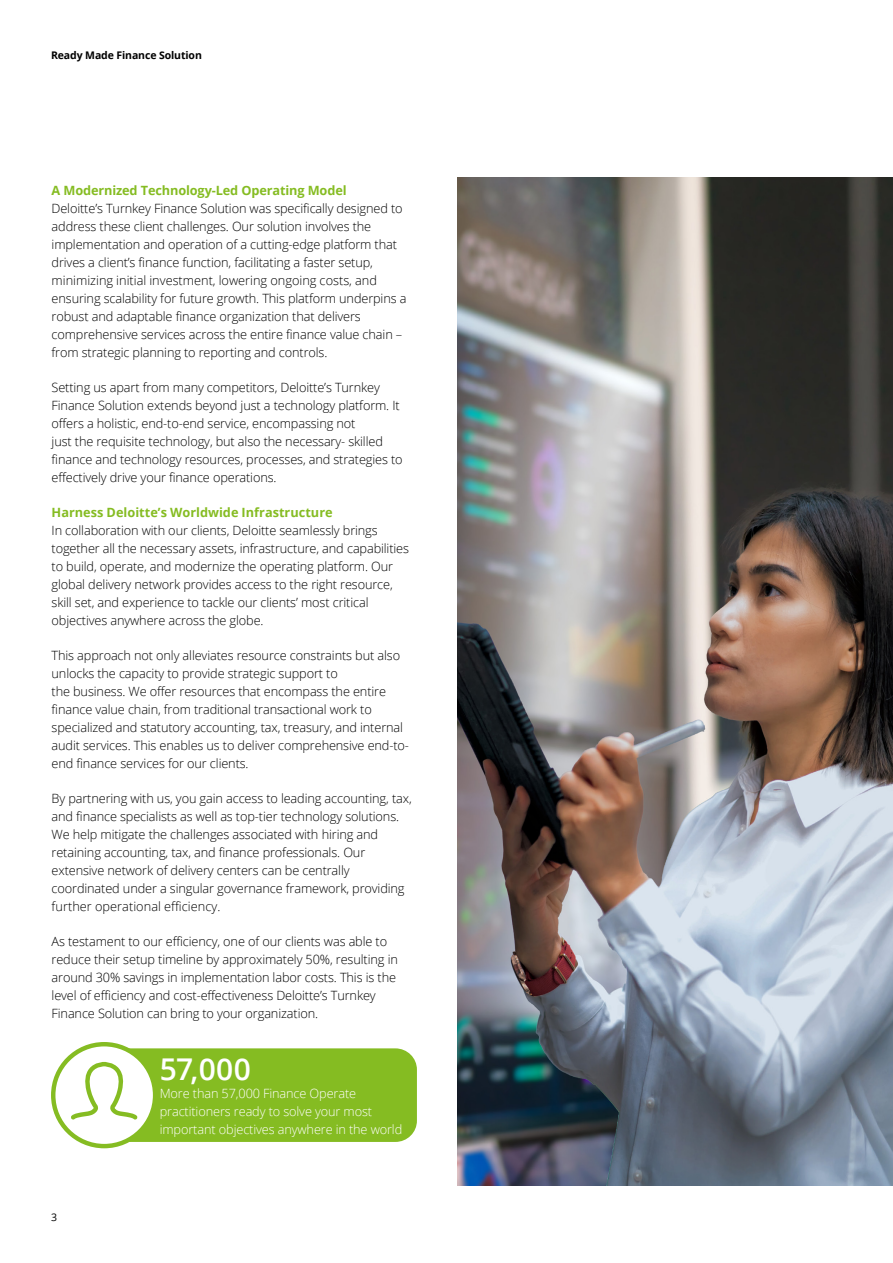
<style>
.page{position:relative;width:893px;height:1263px;background:#fff}
.page>*{position:absolute;margin:0;border:0;box-sizing:border-box;transform-origin:0 0}
.t1{font:600 30px "Open Sans";color:#fff}
.t2{font:300 12.75px/18px "Open Sans";letter-spacing:-.01em;color:#000}
.t3{font:300 12.75px/18px "Open Sans";letter-spacing:-.01em;color:#fff}
.t4{font:700 12.75px "Open Sans";color:#85bc22}
.t5{font:700 12.75px "Open Sans";letter-spacing:-.01em;color:#85bc22}
.t6{font:700 10.5px "Open Sans";letter-spacing:-.01em;color:#000}
.t7{font:10.5px "Open Sans";color:#000}
.s1{font-style:inherit}
</style>
<div class="page">
<img style="left:457px;top:177px;width:436px;height:1008px">
<div style="left:81px;top:1048px;width:336px;height:94px;background:#85bc22;border-radius:21px"></div>
<svg style="left:51px;top:1042px;width:106px;height:106px"></svg>
<p class="t6" style="left:51px;top:48px;width:152px"><span class="s1">Ready</span> Made Finance Solution</p>
<p class="t5" style="left:52px;top:181px;width:297px">A Modernized Technology-Led Operating Model</p>
<p class="t2" style="left:52px;top:199px;width:357px">Deloitte’s Turnkey Finance Solution was specifically designed to address these client challenges. Our solution involves the implementation and operation of a cutting-edge platform that drives a client’s finance function, facilitating a faster setup, minimizing initial investment, lowering ongoing costs, and ensuring scalability for future growth. This platform underpins a robust and adaptable finance organization that delivers comprehensive services across the entire finance value chain – from strategic planning to reporting and controls.</p>
<p class="t2" style="left:52px;top:378px;width:353px">Setting us apart from many competitors, Deloitte’s Turnkey Finance Solution extends beyond just a technology platform. It offers a holistic, end-to-end service, encompassing not<br>just the requisite technology, but also the necessary- skilled finance and technology resources, processes, and strategies to effectively drive your finance operations.</p>
<p class="t4" style="left:52px;top:503px;width:283px">Harness Deloitte’s Worldwide Infrastructure</p>
<p class="t2" style="left:52px;top:521px;width:359px">In collaboration with our clients, Deloitte seamlessly brings together all the necessary assets, infrastructure, and capabilities to build, operate, and modernize the operating platform. Our global delivery network provides access to the right resource, skill set, and experience to tackle our clients’ most critical objectives anywhere across the globe.</p>
<p class="t2" style="left:52px;top:646px;width:359px">This approach not only alleviates resource constraints but also unlocks the capacity to provide strategic support to<br>the business. We offer resources that encompass the entire finance value chain, from traditional transactional work to specialized and statutory accounting, tax, treasury, and internal audit services. This enables us to deliver comprehensive end-to&shy;end finance services for our clients.</p>
<p class="t2" style="left:52px;top:789px;width:362px">By partnering with us, you gain access to leading accounting, tax, and finance specialists as well as top-tier technology solutions.<br>We help mitigate the challenges associated with hiring and retaining accounting, tax, and finance professionals. Our extensive network of delivery centers can be centrally coordinated under a singular governance framework, providing further operational efficiency.</p>
<p class="t2" style="left:52px;top:932px;width:348px">As testament to our efficiency, one of our clients was able to reduce their setup timeline by approximately 50%, resulting in around 30% savings in implementation labor costs. This is the level of efficiency and cost-effectiveness Deloitte’s Turnkey Finance Solution can bring to your organization.</p>
<p class="t7" style="left:51px;top:1210px;width:8px">3</p>
<h1 class="t1" style="left:160px;top:1048px;width:93px">57,000</h1>
<p class="t3" style="left:160px;top:1084px;width:244px">More than 57,000 Finance Operate practitioners ready to solve your most important objectives anywhere in the world</p>
</div>
